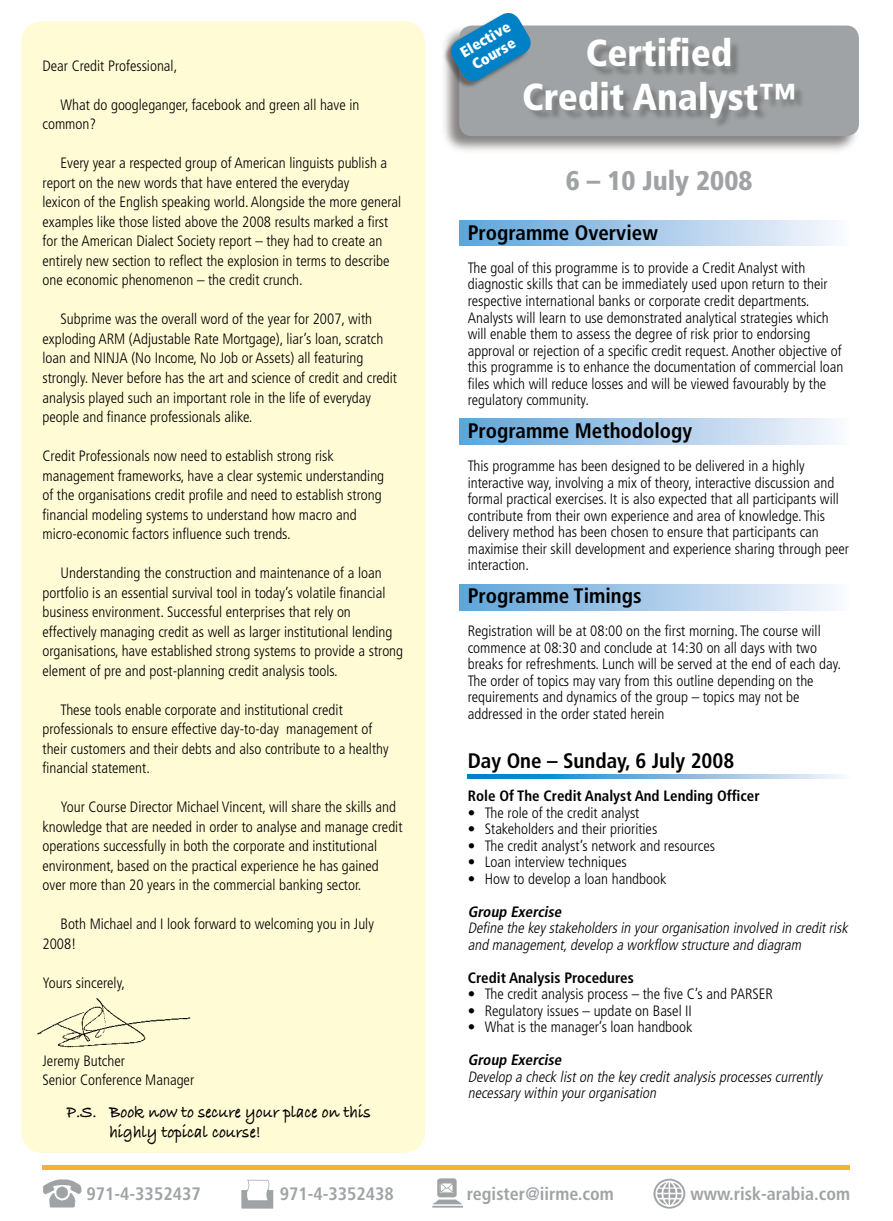
<style>
.page{position:relative;width:893px;height:1221px;background:#fff}
.page>*{position:absolute;margin:0;border:0;box-sizing:border-box;transform-origin:0 0}
.t1{font:900 condensed 37.5px/43.5px "Frutiger";color:#fff;text-align:center}
.t2{font:900 condensed 27px "Frutiger";color:#a0a3a5}
.t3{font:700 condensed 21px "Frutiger";color:#000}
.t4{font:700 condensed 18px "Frutiger";color:#a0a3a5}
.t5{font:18px/19.5px "Bradley Hand ITCTT Bold";color:#000;scale:.9 1}
.t6{font:300 condensed 15px/19.5px "Frutiger";color:#000}
.t7{font:italic 300 condensed 15px/16.5px "Frutiger";color:#000}
.t8{font:700 condensed 15px "Frutiger";color:#000}
.t9{font:italic 700 condensed 15px "Frutiger";color:#000}
.t10{font:900 condensed 15px "Frutiger";color:#fff}
</style>
<div class="page">
<div style="left:441px;top:24px;width:421px;height:132px;background:#221d1a;opacity:.55"></div>
<div style="left:459px;top:26px;width:400px;height:110px;background:#a0a3a5;border-radius:13px"></div>
<div style="left:21px;top:21px;width:404px;height:1131px;background:#fffbd5;border-radius:21px"></div>
<div style="left:459px;top:584px;width:391px;height:26px;background:linear-gradient(to right,#5ca3d9,#faf7fd)"></div>
<div style="left:459px;top:220px;width:391px;height:26px;background:linear-gradient(to right,#5ca3d9,#faf7fd)"></div>
<div style="left:459px;top:418px;width:391px;height:26px;background:linear-gradient(to right,#5ca3d9,#faf7fd)"></div>
<svg style="left:468px;top:774px;width:375px;height:4px"></svg>
<div style="left:525px;top:39px;width:281px;height:91px;background:#221d1a;opacity:.3"></div>
<hr style="left:43px;top:1165px;width:807px;height:4px;background:#fbb034">
<img style="left:43px;top:1179px;width:39px;height:29px">
<img style="left:241px;top:1179px;width:33px;height:29px">
<img style="left:432px;top:1178px;width:30px;height:29px">
<img style="left:654px;top:1178px;width:31px;height:30px">
<div style="left:442px;top:13px;width:88px;height:77px;background:#221d1a;opacity:.45"></div>
<svg style="left:446px;top:12px;width:89px;height:73px"></svg>
<img style="left:37px;top:998px;width:154px;height:49px">
<p class="t6" style="left:43px;top:56px;width:136px">Dear Credit Professional,</p>
<p class="t6" style="left:43px;top:95px;width:318px;text-indent:18px">What do googleganger, facebook and green all have in common?</p>
<p class="t6" style="left:43px;top:154px;width:360px;text-indent:18px">Every year a respected group of American linguists publish a report on the new words that have entered the everyday<br>lexicon of the English speaking world. Alongside the more general examples like those listed above the 2008 results marked a first for the American Dialect Society report – they had to create an entirely new section to reflect the explosion in terms to describe one economic phenomenon – the credit crunch.</p>
<p class="t6" style="left:43px;top:310px;width:356px;text-indent:18px">Subprime was the overall word of the year for 2007, with exploding ARM (Adjustable Rate Mortgage), liar’s loan, scratch loan and NINJA (No Income, No Job or Assets) all featuring strongly. Never before has the art and science of credit and credit analysis played such an important role in the life of everyday people and finance professionals alike.</p>
<p class="t6" style="left:43px;top:446px;width:343px">Credit Professionals now need to establish strong risk management frameworks, have a clear systemic understanding of the organisations credit profile and need to establish strong financial modeling systems to understand how macro and micro-economic factors influence such trends.</p>
<p class="t6" style="left:43px;top:563px;width:362px;text-indent:18px">Understanding the construction and maintenance of a loan portfolio is an essential survival tool in today’s volatile financial business environment. Successful enterprises that rely on effectively managing credit as well as larger institutional lending organisations, have established strong systems to provide a strong element of pre and post-planning credit analysis tools.</p>
<p class="t6" style="left:43px;top:700px;width:348px;text-indent:18px">These tools enable corporate and institutional credit professionals to ensure effective day-to-day management of their customers and their debts and also contribute to a healthy financial statement.</p>
<p class="t6" style="left:43px;top:797px;width:361px;text-indent:18px">Your Course Director Michael Vincent, will share the skills and knowledge that are needed in order to analyse and manage credit operations successfully in both the corporate and institutional environment, based on the practical experience he has gained over more than 20 years in the commercial banking sector.</p>
<p class="t6" style="left:43px;top:914px;width:333px;text-indent:18px">Both Michael and I look forward to welcoming you in July<br>2008!</p>
<p class="t6" style="left:43px;top:973px;width:84px">Yours sincerely,</p>
<p class="t6" style="left:43px;top:1051px;width:153px">Jeremy Butcher<br>Senior Conference Manager</p>
<p class="t5" style="left:109px;top:1103px;width:292px;text-indent:-43px">P.S. Book now to secure your place on this highly topical course!</p>
<p class="t10" style="left:457px;top:45px;width:57px;rotate:-30deg">Elective</p>
<h1 class="t1" style="left:522px;top:32px;width:275px">Certified<br>Credit Analyst™</h1>
<p class="t10" style="left:469px;top:58px;width:49px;rotate:-30deg">Course</p>
<h2 class="t2" style="left:566px;top:165px;width:188px">6 – 10 July 2008</h2>
<h3 class="t3" style="left:468px;top:220px;width:192px">Programme Overview</h3>
<p class="t6" style="left:468px;top:260px;width:377px;line-height:16.5px">The goal of this programme is to provide a Credit Analyst with diagnostic skills that can be immediately used upon return to their respective international banks or corporate credit departments.<br>Analysts will learn to use demonstrated analytical strategies which will enable them to assess the degree of risk prior to endorsing approval or rejection of a specific credit request. Another objective of this programme is to enhance the documentation of commercial loan files which will reduce losses and will be viewed favourably by the regulatory community.</p>
<h3 class="t3" style="left:468px;top:418px;width:226px">Programme Methodology</h3>
<p class="t6" style="left:468px;top:458px;width:383px;line-height:16.5px">This programme has been designed to be delivered in a highly interactive way, involving a mix of theory, interactive discussion and formal practical exercises. It is also expected that all participants will contribute from their own experience and area of knowledge. This delivery method has been chosen to ensure that participants can maximise their skill development and experience sharing through peer interaction.</p>
<h3 class="t3" style="left:468px;top:583px;width:175px">Programme Timings</h3>
<p class="t6" style="left:468px;top:623px;width:375px;line-height:16.5px">Registration will be at 08:00 on the first morning. The course will commence at 08:30 and conclude at 14:30 on all days with two breaks for refreshments. Lunch will be served at the end of each day.<br>The order of topics may vary from this outline depending on the requirements and dynamics of the group – topics may not be addressed in the order stated herein</p>
<h3 class="t3" style="left:468px;top:748px;width:268px">Day One – Sunday, 6 July 2008</h3>
<p class="t8" style="left:468px;top:787px;width:293px">Role Of The Credit Analyst And Lending Officer</p>
<p class="t6" style="left:468px;top:803px;width:173px">• The role of the credit analyst</p>
<p class="t6" style="left:468px;top:819px;width:191px">• Stakeholders and their priorities</p>
<p class="t6" style="left:468px;top:836px;width:249px">• The credit analyst’s network and resources</p>
<p class="t6" style="left:468px;top:852px;width:160px">• Loan interview techniques</p>
<p class="t6" style="left:468px;top:869px;width:200px">• How to develop a loan handbook</p>
<p class="t9" style="left:468px;top:902px;width:98px">Group Exercise</p>
<p class="t7" style="left:468px;top:920px;width:385px">Define the keystakeholdersin yourorganisation involved in creditrisk and management,develop a workflow structure and diagram</p>
<p class="t8" style="left:468px;top:968px;width:168px">Credit Analysis Procedures</p>
<p class="t6" style="left:468px;top:984px;width:307px">• The credit analysis process – the five C’s and PARSER</p>
<p class="t6" style="left:468px;top:1001px;width:226px">• Regulatory issues – update on Basel II</p>
<p class="t6" style="left:468px;top:1017px;width:226px">• What is the manager’s loan handbook</p>
<p class="t9" style="left:468px;top:1051px;width:98px">Group Exercise</p>
<p class="t7" style="left:468px;top:1068px;width:359px">Develop a check liston the keycreditanalysisprocessescurrently necessarywithin yourorganisation</p>
<p class="t4" style="left:86px;top:1183px;width:116px">971-4-3352437</p>
<p class="t4" style="left:280px;top:1183px;width:116px">971-4-3352438</p>
<p class="t4" style="left:467px;top:1183px;width:148px">register@iirme.com</p>
<p class="t4" style="left:690px;top:1183px;width:161px">www.risk-arabia.com</p>
</div>
